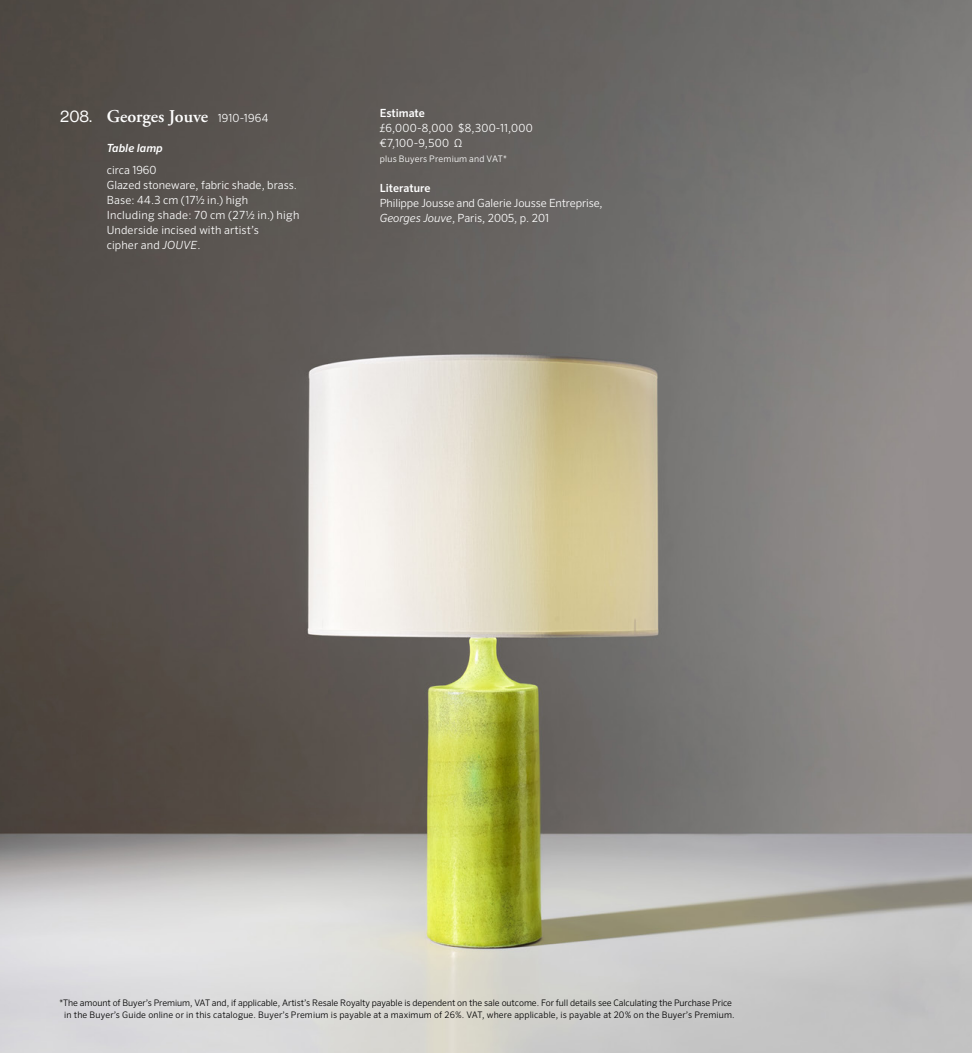
<style>
.page{position:relative;width:972px;height:1053px;background:#fff}
.page>*{position:absolute;margin:0;border:0;box-sizing:border-box;transform-origin:0 0}
.t1{font:600 18px "Adobe Garamond Pro";color:#fff}
.t2{font:300 11.25px/15px "Sero Pro";color:#fff}
.t3{font:300 11.25px/15px "Sero Pro";letter-spacing:.025em;color:#fff}
.t4{font:500 11.25px "Sero Pro";color:#fff}
.t5{font:italic 500 11.25px "Sero Pro";color:#fff}
.t6{font:300 9px/12px "Sero Pro";letter-spacing:-.005em;color:#000;text-align:center}
.t7{font:300 9px "Sero Pro";letter-spacing:.02em;color:#fff}
.s1{font-family:"N Haas Grotesk DS Pro 55 Rg";font-weight:400;font-size:16.5px}
.s2{font-family:"Sero Pro";font-weight:300;font-size:11.25px}
.s3{font-style:italic}
</style>
<div class="page">
<img style="left:0;top:0;width:972px;height:1053px">
<h1 class="t1" style="left:60px;top:106px;width:210px"><span class="s1">208.</span> Georges Jouve <span class="s2">1910-1964</span></h1>
<p class="t5" style="left:107px;top:141px;width:57px">Table lamp</p>
<p class="t2" style="left:107px;top:162px;width:194px">circa 1960<br>Glazed stoneware, fabric shade, brass.<br>Base: 44.3 cm (17 1/2 in.) high<br>Including shade: 70 cm (27 1/2 in.) high<br>Underside incised with artist’s<br>cipher and <span class="s3">JOUVE</span>.</p>
<p class="t4" style="left:380px;top:106px;width:47px">Estimate</p>
<p class="t3" style="left:380px;top:120px;width:155px">£6,000-8,000 $8,300-11,000 €7,100-9,500 Ω</p>
<p class="t7" style="left:380px;top:153px;width:129px">plus Buyers Premium and VAT*</p>
<p class="t4" style="left:380px;top:181px;width:52px">Literature</p>
<p class="t2" style="left:380px;top:195px;width:225px">Philippe Jousse and Galerie Jousse Entreprise,<br><span class="s3">Georges Jouve</span>, Paris, 2005, p. 201</p>
<p class="t6" style="left:60px;top:997px;width:677px">*The amount of Buyer’s Premium, VAT and, if applicable, Artist’s Resale Royalty payable is dependent on the sale outcome. For full details see Calculating the Purchase Price in the Buyer’s Guide online or in this catalogue. Buyer’s Premium is payable at a maximum of 26%. VAT, where applicable, is payable at 20% on the Buyer’s Premium.</p>
</div>
